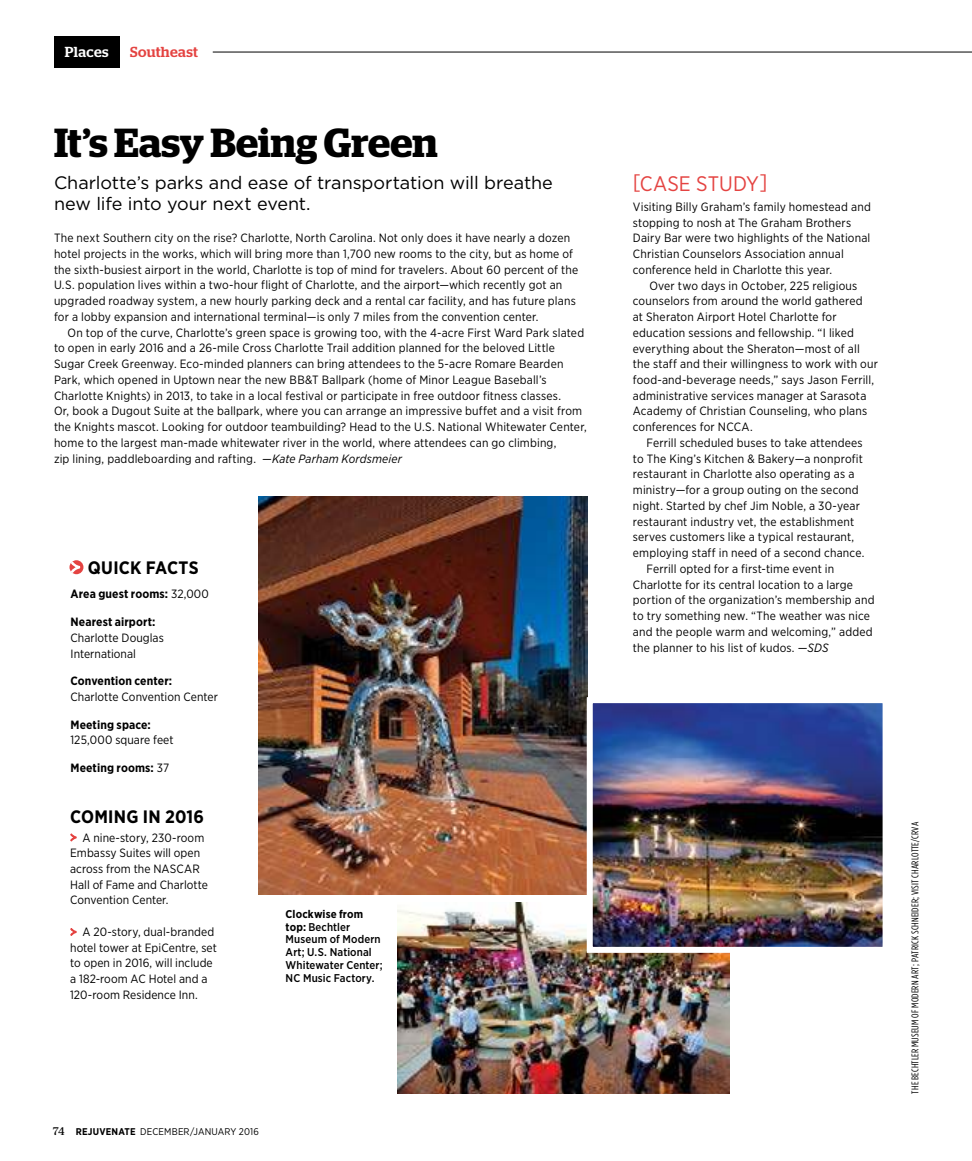
<style>
.page{position:relative;width:972px;height:1161px;background:#fff}
.page>*{position:absolute;margin:0;border:0;box-sizing:border-box;transform-origin:0 0}
.t1{font:600 40.5px "Stag";color:#000}
.t2{font:21px "Gotham Narrow";letter-spacing:.005em;color:#e44341}
.t3{font:18px/21px "Gotham";letter-spacing:-.005em;color:#000}
.t4{font:700 18px "Gotham Narrow";letter-spacing:.015em;color:#000}
.t5{font:500 14.55px "Stag";letter-spacing:.03em;color:#e44341}
.t6{font:500 14.55px "Stag";letter-spacing:.02em;color:#fff}
.t7{font:12px/15.8px "Gotham Narrow";letter-spacing:.015em;color:#000}
.t8{font:700 12px "Gotham Narrow";letter-spacing:.01em;color:#000}
.t9{font:500 11.25px/12.8px "Gotham Narrow";letter-spacing:.01em;color:#000}
.t10{font:9.75px "Gotham Condensed";letter-spacing:.01em;color:#000;scale:1.12 1}
.t11{font:9.75px "Gotham Narrow";letter-spacing:.015em;color:#000}
.s1{font-style:italic}
.s2{font-weight:400}
.s3{font-weight:700}
.s4{font-family:"Farnham Text Regular LF";font-size:11.25px}
</style>
<div class="page">
<svg style="left:70px;top:833px;width:7px;height:9px"></svg>
<svg style="left:70px;top:928px;width:7px;height:8px"></svg>
<svg style="left:70px;top:560px;width:12px;height:14px"></svg>
<img style="left:259px;top:496px;width:328px;height:399px">
<img style="left:398px;top:903px;width:332px;height:191px">
<img style="left:594px;top:704px;width:288px;height:242px">
<div style="left:587px;top:697px;width:302px;height:256px;border:6px solid #fff"></div>
<div style="left:54px;top:36px;width:66px;height:32px;background:#000"></div>
<hr style="left:213px;top:52px;width:759px;height:1px;background:#000">
<p class="t6" style="left:65px;top:44px;width:45px">Places</p>
<p class="t5" style="left:130px;top:44px;width:70px">Southeast</p>
<h1 class="t1" style="left:54px;top:127px;width:385px">It’s Easy Being Green</h1>
<h3 class="t3" style="left:54px;top:173px;width:500px">Charlotte’s parks and ease of transportation will breathe new life into your next event.</h3>
<p class="t7" style="left:54px;top:231px;width:526px">The next Southern city on the rise? Charlotte, North Carolina. Not only does it have nearly a dozen hotel projects in the works, which will bring more than 1,700 new rooms to the city, but as home of the sixth-busiest airport in the world, Charlotte is top of mind for travelers. About 60 percent of the U.S. population lives within a two-hour flight of Charlotte, and the airport—which recently got an upgraded roadway system, a new hourly parking deck and a rental car facility, and has future plans for a lobby expansion and international terminal—is only 7 miles from the convention center.</p>
<p class="t7" style="left:54px;top:325px;width:534px;text-indent:14px">On top of the curve, Charlotte’s green space is growing too, with the 4-acre First Ward Park slated to open in early 2016 and a 26-mile Cross Charlotte Trail addition planned for the beloved Little Sugar Creek Greenway. Eco-minded planners can bring attendees to the 5-acre Romare Bearden Park, which opened in Uptown near the new BB&amp;T Ballpark (home of Minor League Baseball’s Charlotte Knights) in 2013, to take in a local festival or participate in free outdoor fitness classes.<br>Or, book a Dugout Suite at the ballpark, where you can arrange an impressive buffet and a visit from the Knights mascot. Looking for outdoor teambuilding? Head to the U.S. National Whitewater Center, home to the largest man-made whitewater river in the world, where attendees can go climbing,<br>zip lining, paddleboarding and rafting. <span class="s1">—Kate Parham Kordsmeier</span></p>
<h3 class="t4" style="left:88px;top:560px;width:112px">QUICK FACTS</h3>
<p class="t8" style="left:71px;top:589px;width:140px">Area guest rooms: <span class="s2">32,000</span></p>
<p class="t8" style="left:71px;top:616px;width:87px">Nearest airport:</p>
<p class="t7" style="left:71px;top:630px;width:95px">Charlotte Douglas<br>International</p>
<p class="t8" style="left:71px;top:676px;width:103px">Convention center:</p>
<p class="t7" style="left:71px;top:690px;width:149px">Charlotte Convention Center</p>
<p class="t8" style="left:71px;top:719px;width:82px">Meeting space:</p>
<p class="t7" style="left:71px;top:733px;width:105px">125,000 square feet</p>
<p class="t8" style="left:71px;top:763px;width:100px">Meeting rooms: <span class="s2">37</span></p>
<h3 class="t4" style="left:70px;top:808px;width:135px">COMING IN 2016</h3>
<p class="t7" style="left:70px;top:830px;width:139px;text-indent:12px">A nine-story, 230-room<br>Embassy Suites will open across from the NASCAR<br>Hall of Fame and Charlotte<br>Convention Center.</p>
<p class="t7" style="left:70px;top:925px;width:148px;text-indent:12px">A 20-story, dual-branded hotel tower at EpiCentre, set to open in 2016, will include a 182-room AC Hotel and a<br>120-room Residence Inn.</p>
<p class="t9" style="left:286px;top:908px;width:99px"><span class="s3">Clockwise from top:</span> Bechtler<br>Museum of Modern<br>Art; U.S. National<br>Whitewater Center;<br>NC Music Factory.</p>
<p class="t11" style="left:53px;top:1127px;width:208px"><span class="s4">74</span> <span class="s3">REJUVENATE</span> DECEMBER/JANUARY 2016</p>
<h2 class="t2" style="left:633px;top:174px;width:136px">[CASE STUDY]</h2>
<p class="t7" style="left:633px;top:199px;width:239px">Visiting Billy Graham’s family homestead and stopping to nosh at The Graham Brothers Dairy Bar were two highlights of the National Christian Counselors Association annual conference held in Charlotte this year.</p>
<p class="t7" style="left:633px;top:278px;width:247px;text-indent:17px">Over two days in October, 225 religious counselors from around the world gathered<br>at Sheraton Airport Hotel Charlotte for education sessions and fellowship. “I liked everything about the Sheraton—most of all the staff and their willingness to work with our food-and-beverage needs,” says Jason Ferrill, administrative services manager at Sarasota Academy of Christian Counseling, who plans conferences for NCCA.</p>
<p class="t7" style="left:646px;top:435px;width:218px">Ferrill scheduled buses to take attendees</p>
<p class="t7" style="left:633px;top:451px;width:232px">to The King’s Kitchen &amp; Bakery—a nonprofit</p>
<p class="t7" style="left:633px;top:467px;width:223px">restaurant in Charlotte also operating as a</p>
<p class="t7" style="left:633px;top:483px;width:227px">ministry—for a group outing on the second</p>
<p class="t7" style="left:633px;top:498px;width:229px">night. Started by chef Jim Noble, a 30-year</p>
<p class="t7" style="left:633px;top:514px;width:223px">restaurant industry vet, the establishment</p>
<p class="t7" style="left:633px;top:530px;width:223px">serves customers like a typical restaurant,</p>
<p class="t7" style="left:633px;top:546px;width:233px">employing staff in need of a second chance.</p>
<p class="t7" style="left:646px;top:561px;width:189px">Ferrill opted for a first-time event in</p>
<p class="t7" style="left:633px;top:577px;width:222px">Charlotte for its central location to a large</p>
<p class="t7" style="left:633px;top:593px;width:243px">portion of the organization’s membership and</p>
<p class="t7" style="left:633px;top:609px;width:239px">to try something new. “The weather was nice</p>
<p class="t7" style="left:633px;top:624px;width:241px">and the people warm and welcoming,” added</p>
<p class="t7" style="left:633px;top:640px;width:197px">the planner to his list of kudos. <span class="s1">—SDS</span></p>
<p class="t10" style="left:911px;top:1094px;width:244px;rotate:-90deg">THE BECHTLER MUSEUM OF MODERN ART; PATRICK SCHNEIDER; VISIT CHARLOTTE/CRVA</p>
</div>
